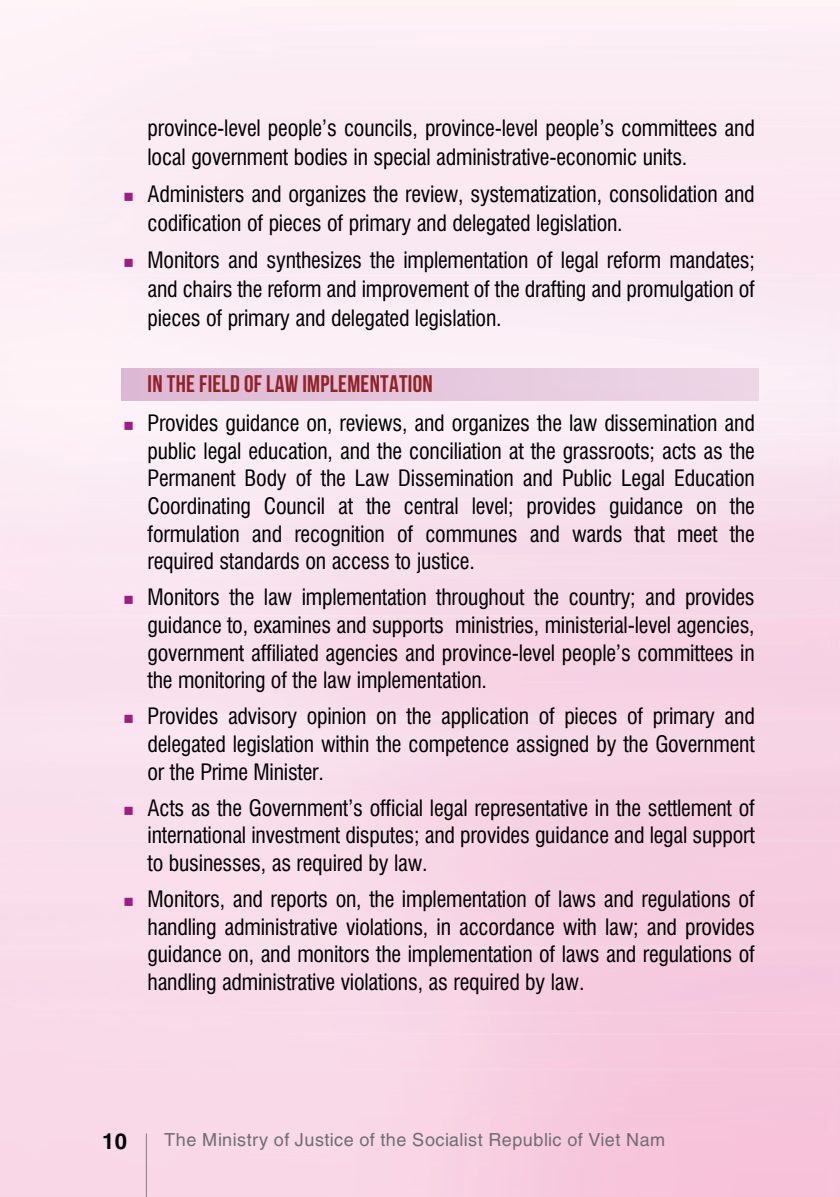
<style>
.page{position:relative;width:840px;height:1197px;background:#fff}
.page>*{position:absolute;margin:0;border:0;box-sizing:border-box;transform-origin:0 0}
.t1{font:24px "UTM Bebas";letter-spacing:.01em;color:#932225}
.t2{font:22px/27.6px "UTM Swiss Condensed";letter-spacing:-.01em;color:#000;text-align:justify}
.t3{font:700 22px "UTM Helve";color:#000}
.t4{font:18px "UTM Helve";color:#6d6e71}
.s1{color:#a31a85}
</style>
<div class="page">
<div style="left:121px;top:367px;width:637px;height:33px;background:linear-gradient(to right,#dcb8d4,#eed7e7)"></div>
<hr style="left:146px;top:1133px;width:1px;height:63px;background:#000">
<p class="t2" style="left:147px;top:112px;width:608px;line-height:28.8px">province-level people’s councils, province-level people’s committees and local government bodies in special administrative-economic units.</p>
<p class="t2" style="left:147px;top:178px;width:608px;line-height:28.8px;text-indent:-24px"><span class="s1">■</span> Administers and organizes the review, systematization, consolidation and codification of pieces of primary and delegated legislation.</p>
<p class="t2" style="left:147px;top:244px;width:608px;line-height:28.8px;text-indent:-24px"><span class="s1">■</span> Monitors and synthesizes the implementation of legal reform mandates; and chairs the reform and improvement of the drafting and promulgation of pieces of primary and delegated legislation.</p>
<p class="t1" style="left:147px;top:366px;width:286px">IN THE FIELD OF LAW IMPLEMENTATION</p>
<p class="t2" style="left:147px;top:407px;width:608px;text-indent:-24px"><span class="s1">■</span> Provides guidance on, reviews, and organizes the law dissemination and public legal education, and the conciliation at the grassroots; acts as the Permanent Body of the Law Dissemination and Public Legal Education Coordinating Council at the central level; provides guidance on the formulation and recognition of communes and wards that meet the required standards on access to justice.</p>
<p class="t2" style="left:147px;top:582px;width:608px;text-indent:-24px"><span class="s1">■</span> Monitors the law implementation throughout the country; and provides guidance to, examines and supports ministries, ministerial-level agencies, government affiliated agencies and province-level people’s committees in the monitoring of the law implementation.</p>
<p class="t2" style="left:147px;top:700px;width:608px;text-indent:-24px"><span class="s1">■</span> Provides advisory opinion on the application of pieces of primary and delegated legislation within the competence assigned by the Government or the Prime Minister.</p>
<p class="t2" style="left:147px;top:792px;width:608px;text-indent:-24px"><span class="s1">■</span> Acts as the Government’s official legal representative in the settlement of international investment disputes; and provides guidance and legal support to businesses, as required by law.</p>
<p class="t2" style="left:147px;top:883px;width:608px;text-indent:-24px"><span class="s1">■</span> Monitors, and reports on, the implementation of laws and regulations of handling administrative violations, in accordance with law; and provides guidance on, and monitors the implementation of laws and regulations of handling administrative violations, as required by law.</p>
<p class="t3" style="left:102px;top:1122px;width:27px">10</p>
<p class="t4" style="left:164px;top:1125px;width:503px">The Ministry of Justice of the Socialist Republic of Viet Nam</p>
</div>
